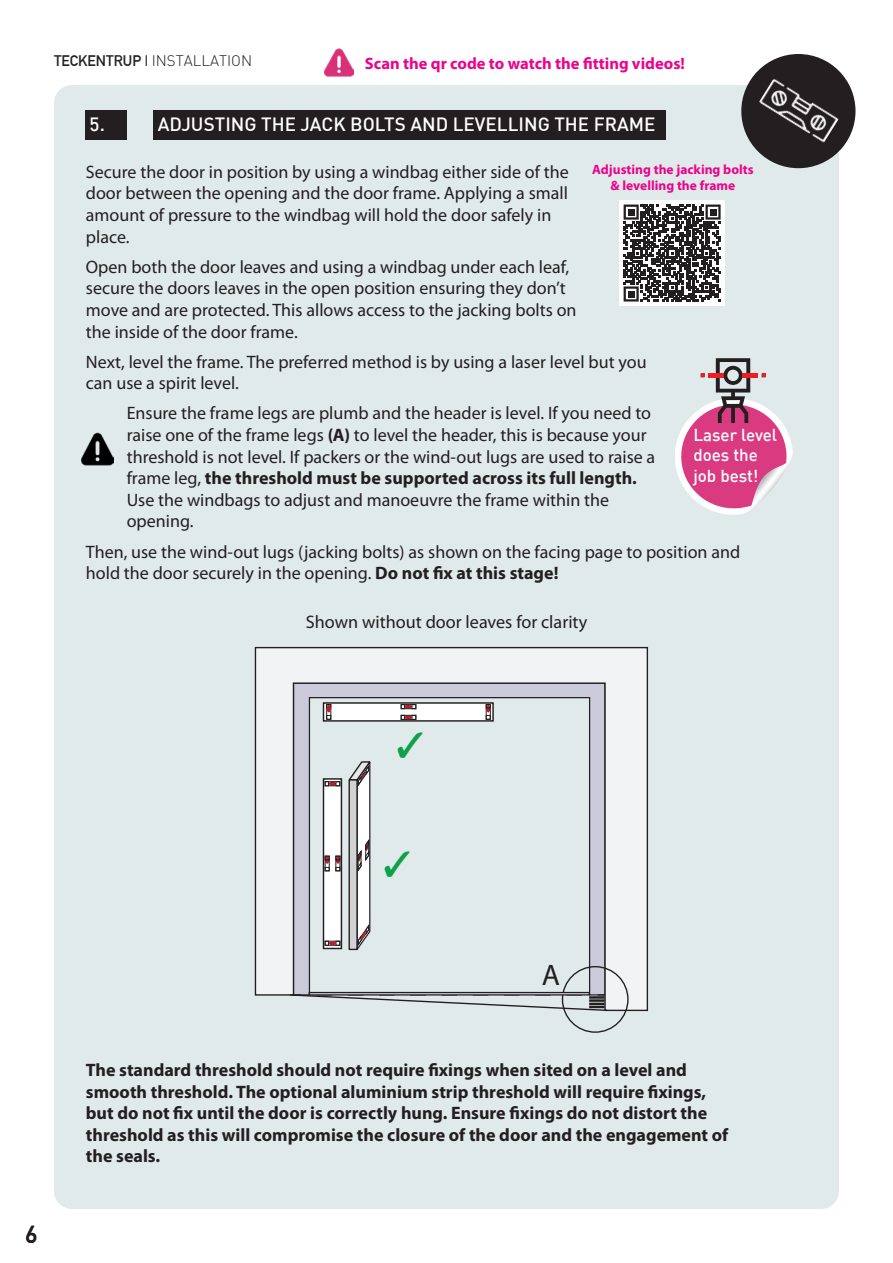
<style>
.page{position:relative;width:893px;height:1263px;background:#fff}
.page>*{position:absolute;margin:0;border:0;box-sizing:border-box;transform-origin:0 0}
.t1{font:29.7px "Myriad Pro";color:#231f20}
.t2{font:700 24px "DIN Alternate";color:#231f20}
.t3{font:500 18.9px "DIN";color:#fff}
.t4{font:18.15px "Myriad Pro";color:#231f20}
.t5{font:18px/21.6px "Myriad Pro";color:#231f20}
.t6{font:700 18px/21.6px "Myriad Pro";color:#231f20}
.t7{font:500 16.95px/20.4px "DIN";color:#fff}
.t8{font:700 16.5px "Myriad Pro";color:#ed028c}
.t9{font:300 15px "DIN";color:#231f20}
.t10{font:700 13.5px/16.2px "Myriad Pro";color:#ed028c;text-align:center}
.s1{font-family:"DIN Alternate";font-weight:700}
.s2{font-weight:700}
</style>
<div class="page">
<div style="left:54px;top:85px;width:785px;height:1124px;background:#e0eaeb;border-radius:18px"></div>
<div style="left:741px;top:54px;width:114px;height:114px;background:#231f20;border-radius:50%"></div>
<img style="left:746px;top:58px;width:105px;height:106px">
<svg style="left:675px;top:358px;width:118px;height:157px"></svg>
<hr style="left:708px;top:373px;width:16px;height:4px;background:#ee1d23">
<hr style="left:742px;top:373px;width:16px;height:4px;background:#ee1d23">
<div style="left:85px;top:110px;width:42px;height:30px;background:#231f20"></div>
<div style="left:153px;top:110px;width:513px;height:30px;background:#231f20"></div>
<img style="left:81px;top:432px;width:33px;height:34px">
<svg style="left:254px;top:646px;width:395px;height:366px"></svg>
<div style="left:323px;top:703px;width:170px;height:18px;background:#fff"></div>
<div style="left:323px;top:702px;width:171px;height:20px;border:1px solid #231f20"></div>
<svg style="left:401px;top:704px;width:15px;height:5px"></svg>
<svg style="left:401px;top:715px;width:15px;height:5px"></svg>
<svg style="left:486px;top:704px;width:5px;height:16px"></svg>
<svg style="left:326px;top:704px;width:5px;height:16px"></svg>
<div style="left:323px;top:779px;width:18px;height:169px;background:#fff"></div>
<div style="left:323px;top:778px;width:19px;height:171px;border:1px solid #231f20"></div>
<svg style="left:325px;top:856px;width:15px;height:15px"></svg>
<svg style="left:325px;top:781px;width:15px;height:5px"></svg>
<svg style="left:325px;top:941px;width:15px;height:4px"></svg>
<div style="left:562px;top:966px;width:67px;height:67px;border:1px solid #231f20;border-radius:50%"></div>
<svg style="left:288px;top:993px;width:321px;height:19px"></svg>
<svg style="left:346px;top:758px;width:26px;height:195px"></svg>
<div style="left:349px;top:780px;width:8px;height:169px;background:#d1d2d4"></div>
<div style="left:348px;top:779px;width:10px;height:171px;border:1px solid #231f20"></div>
<div style="left:309px;top:992px;width:281px;height:3px;border:1px solid #231f20"></div>
<img style="left:325px;top:48px;width:29px;height:29px">
<div style="left:619px;top:200px;width:106px;height:106px;background:#fff"></div>
<svg style="left:624px;top:205px;width:97px;height:97px"></svg>
<svg style="left:398px;top:731px;width:24px;height:26px"></svg>
<svg style="left:385px;top:850px;width:24px;height:26px"></svg>
<p class="t9" style="left:54px;top:51px;width:200px"><span class="s1">TECKENTRUP |</span> INSTALLATION</p>
<p class="t8" style="left:365px;top:53px;width:322px">Scan the qr code to watch the fitting videos!</p>
<p class="t3" style="left:158px;top:112px;width:499px">ADJUSTING THE JACK BOLTS AND LEVELLING THE FRAME</p>
<p class="t3" style="left:90px;top:112px;width:17px">5.</p>
<p class="t5" style="left:86px;top:161px;width:484px">Secure the door in position by using a windbag either side of the door between the opening and the door frame. Applying a small amount of pressure to the windbag will hold the door safely in place.</p>
<p class="t5" style="left:86px;top:256px;width:492px">Open both the door leaves and using a windbag under each leaf, secure the doors leaves in the open position ensuring they don’t move and are protected. This allows access to the jacking bolts on the inside of the door frame.</p>
<p class="t5" style="left:86px;top:351px;width:562px">Next, level the frame. The preferred method is by using a laser level but you can use a spirit level.</p>
<p class="t5" style="left:127px;top:402px;width:530px">Ensure the frame legs are plumb and the header is level. If you need to raise one of the frame legs <span class="s2">(A)</span> to level the header, this is because your threshold is not level. If packers or the wind-out lugs are used to raise a frame leg, <span class="s2">the threshold must be supported across its full length.<br></span>Use the windbags to adjust and manoeuvre the frame within the opening.</p>
<p class="t5" style="left:86px;top:540px;width:656px">Then, use the wind-out lugs (jacking bolts) as shown on the facing page to position and hold the door securely in the opening. <span class="s2">Do not fix at this stage!</span></p>
<p class="t10" style="left:592px;top:161px;width:163px">Adjusting the jacking bolts &amp; levelling the frame</p>
<p class="t7" style="left:693px;top:424px;width:85px">Laser level does the job best!</p>
<p class="t4" style="left:306px;top:610px;width:283px">Shown without door leaves for clarity</p>
<h2 class="t2" style="left:26px;top:1216px;width:13px">6</h2>
<h1 class="t1" style="left:542px;top:957px;width:20px">A</h1>
<p class="t6" style="left:86px;top:1058px;width:644px">The standard threshold should not require fixings when sited on a level and smooth threshold. The optional aluminium strip threshold will require fixings, but do not fix until the door is correctly hung. Ensure fixings do not distort the threshold as this will compromise the closure of the door and the engagement of the seals.</p>
</div>
